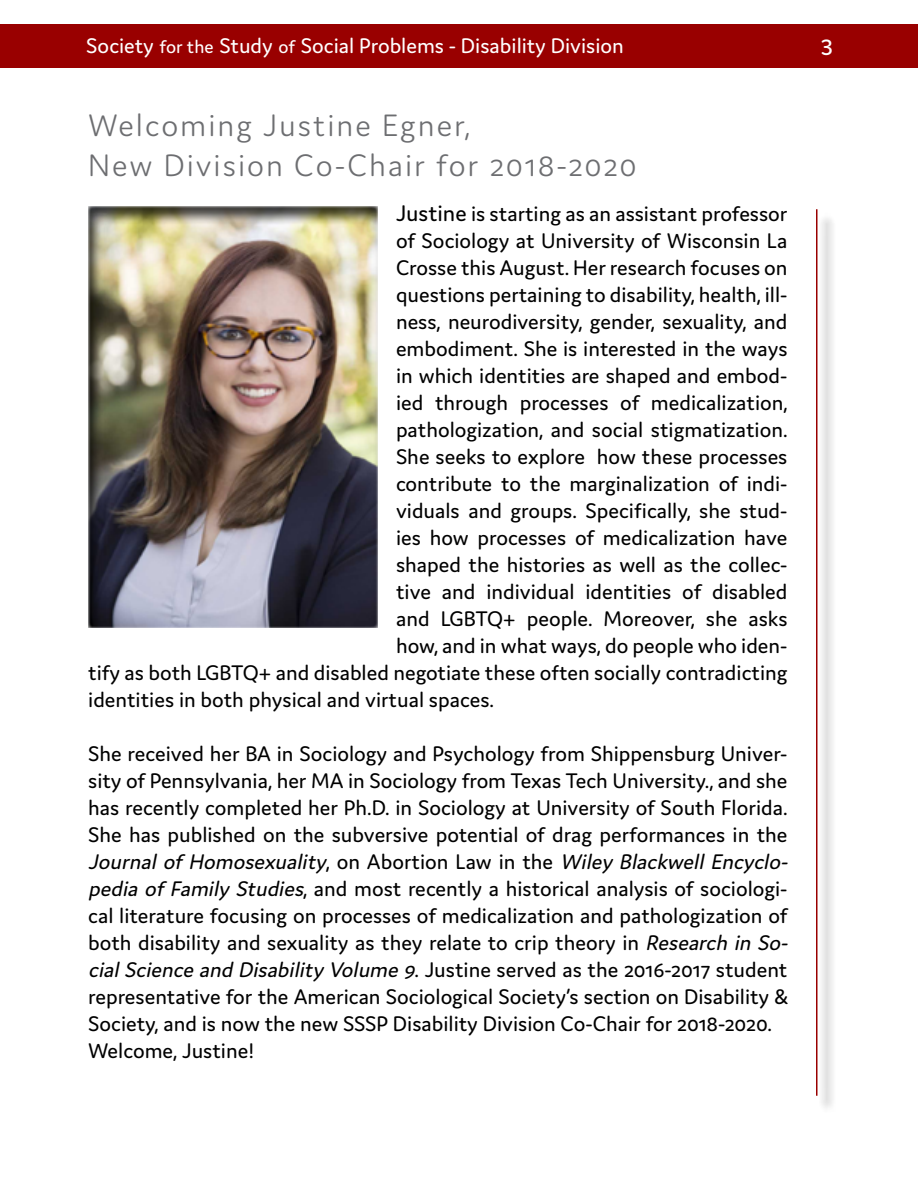
<style>
.page{position:relative;width:918px;height:1188px;background:#fff}
.page>*{position:absolute;margin:0;border:0;box-sizing:border-box;transform-origin:0 0}
.t1{font:300 33px/40.5px "Domus";letter-spacing:.06em;color:#6d6e71}
.t2{font:27px "Domus";color:#fff}
.t3{font:22.5px/27px "Domus";color:#000}
.t4{font:22.5px "Domus";color:#fff}
.s1{font-size:19.5px}
.s2{font-size:24px}
.s3{font-style:italic}
</style>
<div class="page">
<div style="left:0;top:24px;width:918px;height:44px;background:#900"></div>
<div style="left:71px;top:178px;width:339px;height:468px;background:#000;opacity:.75"></div>
<div style="left:819px;top:212px;width:18px;height:903px;background:#000;opacity:.75"></div>
<hr style="left:816px;top:209px;width:2px;height:887px;background:#900">
<p class="t4" style="left:86px;top:33px;width:539px">Society <span class="s1">for the</span> Study <span class="s1">of</span> Social Problems - Disability Division</p>
<p class="t2" style="left:821px;top:29px;width:14px">3</p>
<h1 class="t1" style="left:88px;top:105px;width:550px">Welcoming Justine Egner,<br>New Division Co-Chair for 2018-2020</h1>
<p class="t3" style="left:396px;top:200px;width:393px"><span class="s2">Justine</span> is starting as an assistant professor</p>
<p class="t3" style="left:396px;top:227px;width:393px">of Sociology at University of Wisconsin La</p>
<p class="t3" style="left:396px;top:254px;width:393px">Crosse this August. Her research focuses on</p>
<p class="t3" style="left:396px;top:281px;width:393px">questions pertaining to disability, health, ill-</p>
<p class="t3" style="left:396px;top:308px;width:393px">ness, neurodiversity, gender, sexuality, and</p>
<p class="t3" style="left:396px;top:335px;width:393px">embodiment. She is interested in the ways</p>
<p class="t3" style="left:396px;top:362px;width:393px">in which identities are shaped and embod-</p>
<p class="t3" style="left:396px;top:389px;width:393px">ied through processes of medicalization,</p>
<p class="t3" style="left:396px;top:416px;width:393px">pathologization, and social stigmatization.</p>
<p class="t3" style="left:396px;top:443px;width:393px">She seeks to explore how these processes</p>
<p class="t3" style="left:396px;top:470px;width:393px">contribute to the marginalization of indi-</p>
<p class="t3" style="left:396px;top:497px;width:393px">viduals and groups. Specifically, she stud-</p>
<p class="t3" style="left:396px;top:524px;width:393px">ies how processes of medicalization have</p>
<p class="t3" style="left:396px;top:551px;width:393px">shaped the histories as well as the collec-</p>
<p class="t3" style="left:396px;top:578px;width:393px">tive and individual identities of disabled</p>
<p class="t3" style="left:396px;top:605px;width:393px">and LGBTQ+ people. Moreover, she asks</p>
<p class="t3" style="left:396px;top:632px;width:393px">how, and in what ways, do people who iden-</p>
<p class="t3" style="left:88px;top:659px;width:701px">tify as both LGBTQ+ and disabled negotiate these often socially contradicting</p>
<p class="t3" style="left:88px;top:686px;width:407px">identities in both physical and virtual spaces.</p>
<p class="t3" style="left:88px;top:740px;width:706px">She received her BA in Sociology and Psychology from Shippensburg Univer&shy;sity of Pennsylvania, her MA in Sociology from Texas Tech University., and she has recently completed her Ph.D. in Sociology at University of South Florida.<br>She has published on the subversive potential of drag performances in the <span class="s3">Journal of Homosexuality</span>, o n A b o rt i o n L a w i n t h e <span class="s3">Wiley Blackwell Encyclo&shy;pedia of Family Studies</span>, and most recently a historical analysis of sociologi&shy;cal literature focusing on processes of medicalization and pathologization of both disability and sexuality as they relate to crip theory in <span class="s3">Research in So&shy;cialScience and Disability Volume 9</span>. Justine served as the 2016-2017 student representative for the American Sociological Society’s section on Disability &amp; Society, and is now the new SSSP Disability Division Co-Chair for 2018-2020.<br>Welcome, Justine!</p>
</div>
